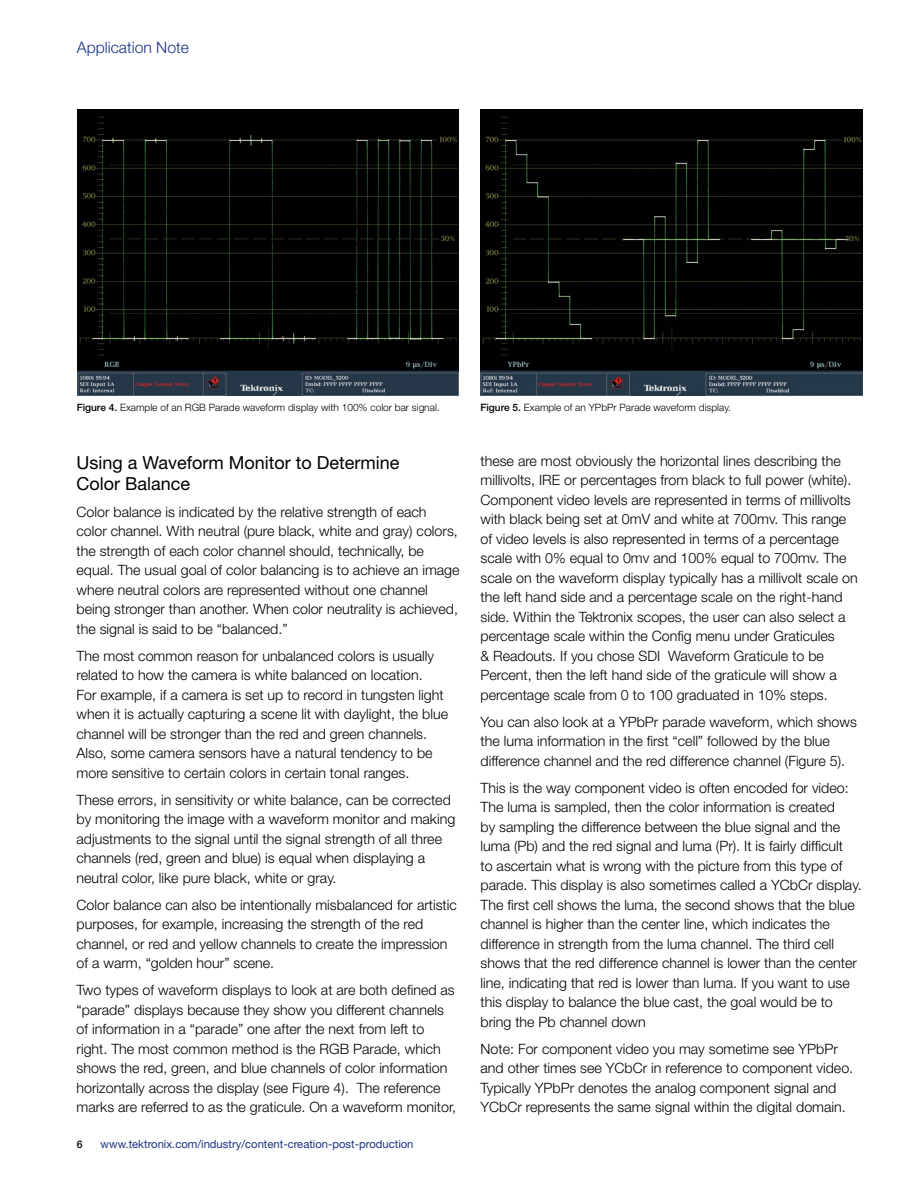
<style>
.page{position:relative;width:918px;height:1188px;background:#fff}
.page>*{position:absolute;margin:0;border:0;box-sizing:border-box;transform-origin:0 0}
.t1{font:18px/21px "Helvetica Neue";color:#000}
.t2{font:300 15.75px "Helvetica Neue";color:#1b3281}
.t3{font:300 14.25px/19.5px "Helvetica Neue";color:#000}
.t4{font:11.25px "Helvetica Neue";color:#1b3281}
.t5{font:500 10.5px "Helvetica Neue";color:#000}
.t6{font:300 10.2px "Helvetica Neue";color:#000}
.s1{font-weight:500}
</style>
<div class="page">
<img style="left:77px;top:109px;width:382px;height:287px">
<img style="left:481px;top:109px;width:382px;height:287px">
<p class="t2" style="left:77px;top:37px;width:114px">Application Note</p>
<p class="t6" style="left:77px;top:401px;width:364px"><span class="s1">Figure 4.</span> Example of an RGB Parade waveform display with 100% color bar signal.</p>
<p class="t6" style="left:481px;top:401px;width:252px"><span class="s1">Figure 5.</span> Example of an YPbPr Parade waveform display.</p>
<p class="t1" style="left:77px;top:451px;width:325px">Using a Waveform Monitor to Determine<br>Color Balance</p>
<p class="t3" style="left:77px;top:502px;width:385px">Color balance is indicated by the relative strength of each color channel. With neutral (pure black, white and gray) colors, the strength of each color channel should, technically, be equal. The usual goal of color balancing is to achieve an image where neutral colors are represented without one channel being stronger than another. When color neutrality is achieved, the signal is said to be “balanced.”</p>
<p class="t3" style="left:77px;top:646px;width:373px">The most common reason for unbalanced colors is usually related to how the camera is white balanced on location.<br>For example, if a camera is set up to record in tungsten light when it is actually capturing a scene lit with daylight, the blue channel will be stronger than the red and green channels.<br>Also, some camera sensors have a natural tendency to be more sensitive to certain colors in certain tonal ranges.</p>
<p class="t3" style="left:77px;top:790px;width:380px">These errors, in sensitivity or white balance, can be corrected by monitoring the image with a waveform monitor and making adjustments to the signal until the signal strength of all three channels (red, green and blue) is equal when displaying a neutral color, like pure black, white or gray.</p>
<p class="t3" style="left:77px;top:895px;width:382px">Color balance can also be intentionally misbalanced for artistic purposes, for example, increasing the strength of the red channel, or red and yellow channels to create the impression of a warm, “golden hour” scene.</p>
<p class="t3" style="left:77px;top:980px;width:381px">Two types of waveform displays to look at are both defined as “parade” displays because they show you different channels of information in a “parade” one after the next from left to right. The most common method is the RGB Parade, which shows the red, green, and blue channels of color information horizontally across the display (see Figure 4). The reference marks are referred to as the graticule. On a waveform monitor,</p>
<p class="t5" style="left:77px;top:1138px;width:7px">6</p>
<p class="t4" style="left:101px;top:1138px;width:314px">www.tektronix.com/industry/content-creation-post-production</p>
<p class="t3" style="left:481px;top:450px;width:379px">these are most obviously the horizontal lines describing the millivolts, IRE or percentages from black to full power (white).<br>Component video levels are represented in terms of millivolts with black being set at 0mV and white at 700mv. This range of video levels is also represented in terms of a percentage scale with 0% equal to 0mv and 100% equal to 700mv. The scale on the waveform display typically has a millivolt scale on the left hand side and a percentage scale on the right-hand side. Within the Tektronix scopes, the user can also select a percentage scale within the Config menu under Graticules<br>&amp; Readouts. If you chose SDI Waveform Graticule to be Percent, then the left hand side of the graticule will show a percentage scale from 0 to 100 graduated in 10% steps.</p>
<p class="t3" style="left:481px;top:711px;width:378px">You can also look at a YPbPr parade waveform, which shows the luma information in the first “cell” followed by the blue difference channel and the red difference channel (Figure 5).</p>
<p class="t3" style="left:481px;top:777px;width:383px">This is the way component video is often encoded for video:<br>The luma is sampled, then the color information is created<br>by sampling the difference between the blue signal and the luma (Pb) and the red signal and luma (Pr). It is fairly difficult<br>to ascertain what is wrong with the picture from this type of parade. This display is also sometimes called a YCbCr display.<br>The first cell shows the luma, the second shows that the blue channel is higher than the center line, which indicates the difference in strength from the luma channel. The third cell shows that the red difference channel is lower than the center line, indicating that red is lower than luma. If you want to use this display to balance the blue cast, the goal would be to bring the Pb channel down</p>
<p class="t3" style="left:481px;top:1038px;width:374px">Note: For component video you may sometime see YPbPr and other times see YCbCr in reference to component video.<br>Typically YPbPr denotes the analog component signal and YCbCr represents the same signal within the digital domain.</p>
</div>
